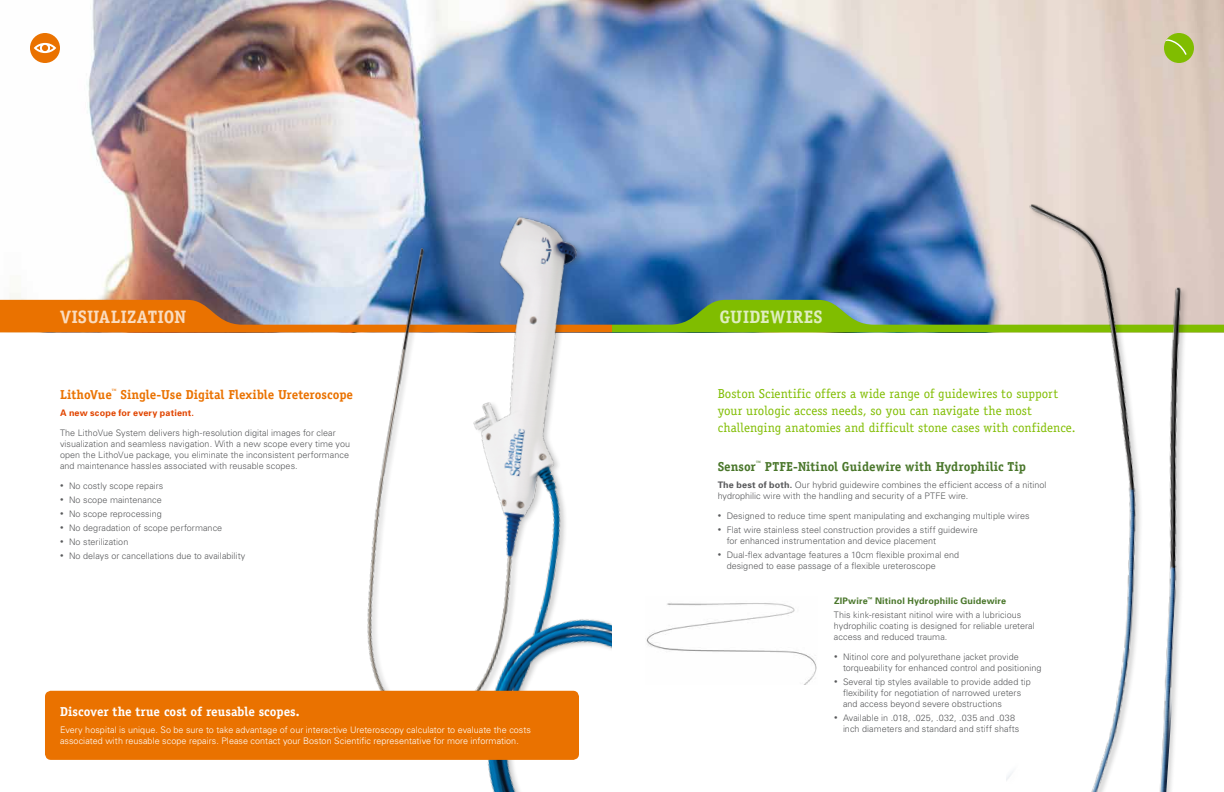
<style>
.page{position:relative;width:1224px;height:792px;background:#fff}
.page>*{position:absolute;margin:0;border:0;box-sizing:border-box;transform-origin:0 0}
.t1{font:700 18px "Officina Serif";color:#fadcbf}
.t2{font:700 18px "Officina Serif";letter-spacing:.005em;color:#dfeebf}
.t3{font:13px/17px "Officina Serif";letter-spacing:.005em;color:#80bd00}
.t4{font:700 13px "Officina Serif";color:#ea7200}
.t5{font:700 13px "Officina Serif";letter-spacing:.005em;color:#49762a}
.t6{font:700 13px "Officina Serif";letter-spacing:.005em;color:#fff}
.t7{font:300 9px/11px "Univers";letter-spacing:.005em;color:#58595b}
.t8{font:300 9px/11px "Univers";letter-spacing:.005em;color:#fff}
.t9{font:700 9px "Univers";letter-spacing:.02em;color:#e14500}
.s1{font-size:7px}
.s2{font-weight:700}
.s3{font-weight:700;color:#49762a}
</style>
<div class="page">
<img style="left:0;top:0;width:1224px;height:300px">
<svg style="left:0;top:300px;width:1224px;height:32px;background:#93893d"></svg>
<div style="left:30px;top:33px;width:30px;height:30px;background:#ea7200;border-radius:50%"></div>
<svg style="left:34px;top:43px;width:22px;height:10px"></svg>
<div style="left:1164px;top:33px;width:30px;height:30px;background:#80bd00;border-radius:50%"></div>
<svg style="left:1164px;top:39px;width:23px;height:16px"></svg>
<div style="left:367px;top:214px;width:253px;height:578px;background:#000;opacity:.2"></div>
<img style="left:297px;top:98px;width:315px;height:694px">
<img style="left:1006px;top:204px;width:198px;height:588px">
<img style="left:646px;top:603px;width:171px;height:82px">
<div style="left:612px;top:575px;width:19px;height:131px;background:#fff"></div>
<div style="left:45px;top:691px;width:534px;height:69px;background:#ea7200;border-radius:6px"></div>
<h1 class="t1" style="left:60px;top:306px;width:128px">VISUALIZATION</h1>
<h1 class="t2" style="left:720px;top:306px;width:104px">GUIDEWIRES</h1>
<h2 class="t4" style="left:60px;top:386px;width:295px">LithoVue<sup>™</sup> Single-Use Digital Flexible Ureteroscope</h2>
<p class="t9" style="left:60px;top:407px;width:136px">A new scope for every patient.</p>
<p class="t7" style="left:60px;top:427px;width:292px">The LithoVue System delivers high-resolution digital images for clear visualization and seamless navigation. With a new scope every time you open the LithoVue package, you eliminate the inconsistent performance and maintenance hassles associated with reusable scopes.</p>
<p class="t7" style="left:60px;top:480px;width:105px"><span class="s1">•</span> No costly scope repairs</p>
<p class="t7" style="left:60px;top:494px;width:103px"><span class="s1">•</span> No scope maintenance</p>
<p class="t7" style="left:60px;top:508px;width:103px"><span class="s1">•</span> No scope reprocessing</p>
<p class="t7" style="left:60px;top:522px;width:164px"><span class="s1">•</span> No degradation of scope performance</p>
<p class="t7" style="left:60px;top:536px;width:70px"><span class="s1">•</span> No sterilization</p>
<p class="t7" style="left:60px;top:550px;width:187px"><span class="s1">•</span> No delays or cancellations due to availability</p>
<h2 class="t6" style="left:60px;top:703px;width:241px">Discover the true cost of reusable scopes.</h2>
<p class="t8" style="left:60px;top:724px;width:473px">Every hospital is unique. So be sure to take advantage of our interactive Ureteroscopy calculator to evaluate the costs associated with reusable scope repairs. Please contact your Boston Scientific representative for more information.</p>
<h2 class="t3" style="left:718px;top:385px;width:360px">Boston Scientific offers a wide range of guidewires to support your urologic access needs, so you can navigate the most challenging anatomies and difficult stone cases with confidence.</h2>
<h2 class="t5" style="left:718px;top:458px;width:310px">Sensor<sup>™</sup> PTFE-Nitinol Guidewire with Hydrophilic Tip</h2>
<p class="t7" style="left:718px;top:479px;width:330px"><span class="s2">The best of both.</span> Our hybrid guidewire combines the efficient access of a nitinol hydrophilic wire with the handling and security of a PTFE wire.</p>
<p class="t7" style="left:718px;top:510px;width:314px"><span class="s1">•</span> Designed to reduce time spent manipulating and exchanging multiple wires</p>
<p class="t7" style="left:727px;top:524px;width:253px;text-indent:-9px"><span class="s1">•</span> Flat wire stainless steel construction provides a stiff guidewire for enhanced instrumentation and device placement</p>
<p class="t7" style="left:727px;top:549px;width:234px;text-indent:-9px"><span class="s1">•</span> Dual-flex advantage features a 10cm flexible proximal end designed to ease passage of a flexible ureteroscope</p>
<p class="t7" style="left:834px;top:594px;width:189px;line-height:14px"><span class="s3">ZIPwire</span><sup>™</sup> <span class="s3">Nitinol Hydrophilic Guidewire<br></span>This kink-resistant nitinol wire with a lubricious</p>
<p class="t7" style="left:834px;top:620px;width:202px">hydrophilic coating is designed for reliable ureteral access and reduced trauma.</p>
<p class="t7" style="left:843px;top:651px;width:200px;text-indent:-9px"><span class="s1">•</span> Nitinol core and polyurethane jacket provide torqueability for enhanced control and positioning</p>
<p class="t7" style="left:843px;top:676px;width:189px;text-indent:-9px"><span class="s1">•</span> Several tip styles available to provide added tip flexibility for negotiation of narrowed ureters and access beyond severe obstructions</p>
<p class="t7" style="left:843px;top:712px;width:178px;text-indent:-9px"><span class="s1">•</span> Available in .018, .025, .032, .035 and .038 inch diameters and standard and stiff shafts</p>
</div>
